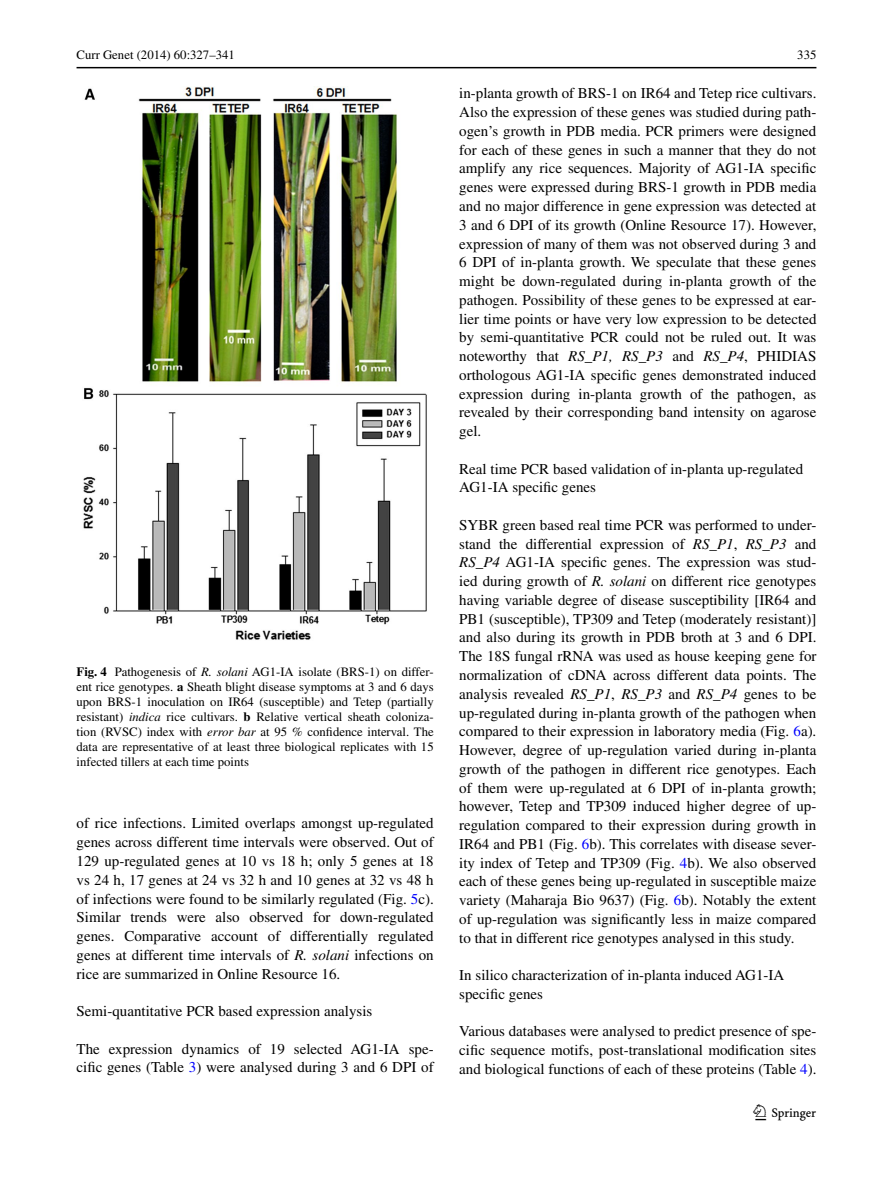
<style>
.page{position:relative;width:893px;height:1187px;background:#fff}
.page>*{position:absolute;margin:0;border:0;box-sizing:border-box;transform-origin:0 0}
.t1{font:22.5px "Springnew";color:#000}
.t2{font:15px/18.8px "Times";color:#000;text-align:justify}
.t3{font:12.75px/15px "Times";color:#000;text-align:justify}
.s1{font-weight:700}
.s2{font-style:italic}
.s3{color:#00f}
</style>
<div class="page">
<hr style="left:77px;top:67px;width:739px;height:1px;background:#000">
<img style="left:83px;top:87px;width:344px;height:553px">
<p class="t3" style="left:77px;top:48px;width:160px">Curr Genet (2014) 60:327–341</p>
<p class="t3" style="left:797px;top:48px;width:21px">335</p>
<p class="t3" style="left:77px;top:663px;width:359px"><span class="s1">Fig. 4</span> Pathogenesis of <span class="s2">R. solani</span> AG1-IA isolate (BRS-1) on differ&shy;ent rice genotypes. <span class="s1">a</span> Sheath blight disease symptoms at 3 and 6 days upon BRS-1 inoculation on IR64 (susceptible) and Tetep (partially resistant) <span class="s2">indica</span> rice cultivars. <span class="s1">b</span> Relative vertical sheath coloniza&shy;tion (RVSC) index with <span class="s2">error bar</span> at 95 % confidence interval. The data are representative of at least three biological replicates with 15 infected tillers at each time points</p>
<p class="t2" style="left:77px;top:814px;width:359px">of rice infections. Limited overlaps amongst up-regulated genes across different time intervals were observed. Out of 129 up-regulated genes at 10 vs 18 h; only 5 genes at 18 vs 24 h, 17 genes at 24 vs 32 h and 10 genes at 32 vs 48 h of infections were found to be similarly regulated (Fig. <span class="s3">5</span>c).<br>Similar trends were also observed for down-regulated genes. Comparative account of differentially regulated genes at different time intervals of <span class="s2">R. solani</span> infections on rice are summarized in Online Resource 16.</p>
<p class="t2" style="left:77px;top:1001px;width:297px">Semi‑quantitative PCR based expression analysis</p>
<p class="t2" style="left:77px;top:1039px;width:359px">The expression dynamics of 19 selected AG1-IA spe&shy;cific genes (Table <span class="s3">3</span>) were analysed during 3 and 6 DPI of</p>
<p class="t2" style="left:459px;top:84px;width:359px">in-planta growth of BRS-1 on IR64 and Tetep rice cultivars.<br>Also the expression of these genes was studied during path&shy;ogen’s growth in PDB media. PCR primers were designed for each of these genes in such a manner that they do not amplify any rice sequences. Majority of AG1-IA specific genes were expressed during BRS-1 growth in PDB media and no major difference in gene expression was detected at 3 and 6 DPI of its growth (Online Resource 17). However, expression of many of them was not observed during 3 and 6 DPI of in-planta growth. We speculate that these genes might be down-regulated during in-planta growth of the pathogen. Possibility of these genes to be expressed at ear&shy;lier time points or have very low expression to be detected by semi-quantitative PCR could not be ruled out. It was noteworthy that <span class="s2">RS_P1, RS_P3</span> and <span class="s2">RS_P4</span>, PHIDIAS orthologous AG1-IA specific genes demonstrated induced expression during in-planta growth of the pathogen, as revealed by their corresponding band intensity on agarose gel.</p>
<p class="t2" style="left:459px;top:459px;width:345px">Real time PCR based validation of in‑planta up‑regulated<br>AG1‑IA specific genes</p>
<p class="t2" style="left:459px;top:515px;width:359px">SYBR green based real time PCR was performed to under&shy;stand the differential expression of <span class="s2">RS_P1</span>, <span class="s2">RS_P3</span> and <span class="s2">RS_P4</span> AG1-IA specific genes. The expression was stud&shy;ied during growth of <span class="s2">R. solani</span> on different rice genotypes having variable degree of disease susceptibility [IR64 and PB1 (susceptible), TP309 and Tetep (moderately resistant)] and also during its growth in PDB broth at 3 and 6 DPI.<br>The 18S fungal rRNA was used as house keeping gene for normalization of cDNA across different data points. The analysis revealed <span class="s2">RS_P1</span>, <span class="s2">RS_P3</span> and <span class="s2">RS_P4</span> genes to be up-regulated during in-planta growth of the pathogen when compared to their expression in laboratory media (Fig. <span class="s3">6</span>a).<br>However, degree of up-regulation varied during in-planta growth of the pathogen in different rice genotypes. Each of them were up-regulated at 6 DPI of in-planta growth; however, Tetep and TP309 induced higher degree of up&shy;regulation compared to their expression during growth in IR64 and PB1 (Fig. <span class="s3">6</span>b). This correlates with disease sever&shy;ity index of Tetep and TP309 (Fig. <span class="s3">4</span>b). We also observed each of these genes being up-regulated in susceptible maize variety (Maharaja Bio 9637) (Fig. <span class="s3">6</span>b). Notably the extent of up-regulation was significantly less in maize compared to that in different rice genotypes analysed in this study.</p>
<p class="t2" style="left:459px;top:965px;width:327px">In silico characterization of in‑planta induced AG1‑IA specific genes</p>
<p class="t2" style="left:459px;top:1021px;width:359px">Various databases were analysed to predict presence of spe&shy;cific sequence motifs, post-translational modification sites and biological functions of each of these proteins (Table <span class="s3">4</span>).</p>
<h1 class="t1" style="left:755px;top:1104px;width:62px">1 3</h1>
</div>
